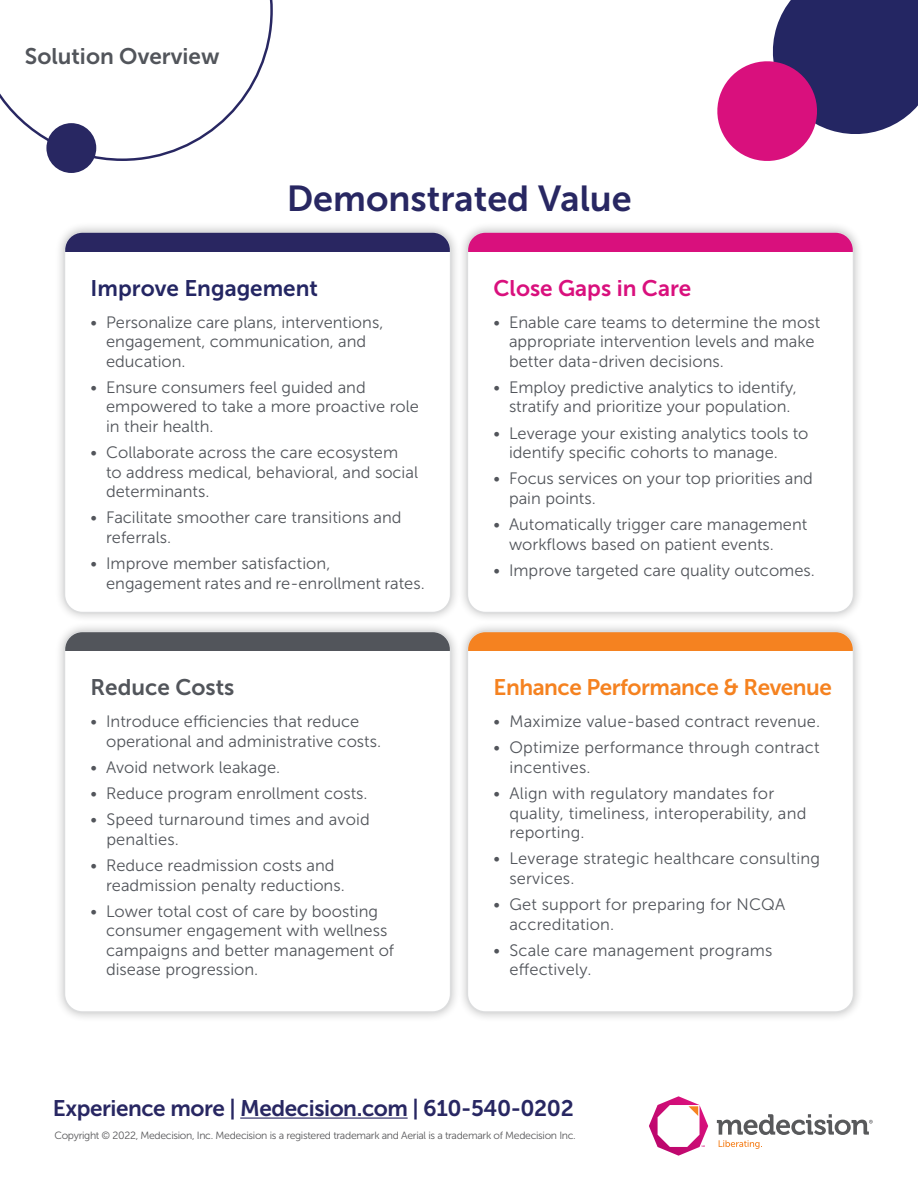
<style>
.page{position:relative;width:918px;height:1188px;background:#fff}
.page>*{position:absolute;margin:0;border:0;box-sizing:border-box;transform-origin:0 0}
.t1{font:36px "Museo Sans 700";color:#282762}
.t2{font:22.5px "Museo Sans 700";letter-spacing:-.02em;color:#282762}
.t3{font:22.5px "Museo Sans 700";color:#52555b}
.t4{font:22.5px "Museo Sans 700";letter-spacing:-.02em;color:#f58220}
.t5{font:22.5px "Museo Sans 700";color:#242663}
.t6{font:22.5px "Museo Sans 700";color:#d9107d}
.t7{font:16.5px/19.5px "Museo Sans 300";color:#52555b}
.t8{font:10.5px "Museo Sans 300";letter-spacing:-.03em;color:#58585a}
.s1{font-size:21.75px}
</style>
<div class="page">
<svg style="left:0;top:0;width:273px;height:162px"></svg>
<div style="left:46px;top:123px;width:50px;height:50px;background:#282762;border-radius:50%"></div>
<hr style="left:240px;top:1118px;width:168px;height:1px;background:#282762">
<svg style="left:649px;top:1096px;width:59px;height:60px"></svg>
<svg style="left:717px;top:1114px;width:156px;height:35px"></svg>
<div style="left:54px;top:222px;width:407px;height:401px;background:#000;opacity:.25"></div>
<div style="left:64px;top:232px;width:387px;height:381px;background:#fff;border-radius:18px"></div>
<div style="left:64px;top:232px;width:387px;height:20px;background:#292661"></div>
<div style="left:64px;top:231px;width:387px;height:382px;border:2px solid #dcddde;border-radius:18px"></div>
<div style="left:54px;top:621px;width:407px;height:401px;background:#000;opacity:.25"></div>
<div style="left:64px;top:631px;width:387px;height:381px;background:#fff;border-radius:18px"></div>
<div style="left:64px;top:631px;width:387px;height:20px;background:#52555b"></div>
<div style="left:64px;top:631px;width:387px;height:382px;border:2px solid #dcddde;border-radius:18px"></div>
<div style="left:457px;top:222px;width:407px;height:401px;background:#000;opacity:.25"></div>
<div style="left:467px;top:232px;width:387px;height:381px;background:#fff;border-radius:18px"></div>
<div style="left:467px;top:232px;width:387px;height:20px;background:#d9107d"></div>
<div style="left:467px;top:231px;width:387px;height:382px;border:2px solid #dcddde;border-radius:18px"></div>
<div style="left:457px;top:621px;width:407px;height:401px;background:#000;opacity:.25"></div>
<div style="left:467px;top:631px;width:387px;height:381px;background:#fff;border-radius:18px"></div>
<div style="left:467px;top:631px;width:387px;height:20px;background:#f58220"></div>
<div style="left:467px;top:631px;width:387px;height:382px;border:2px solid #dcddde;border-radius:18px"></div>
<svg style="left:717px;top:0;width:201px;height:161px"></svg>
<h2 class="t3" style="left:25px;top:44px;width:196px">Solution Overview</h2>
<h1 class="t1" style="left:287px;top:178px;width:347px">Demonstrated Value</h1>
<h2 class="t5" style="left:91px;top:276px;width:229px">Improve Engagement</h2>
<p class="t7" style="left:106px;top:312px;width:279px;text-indent:-15px">• Personalize care plans, interventions, engagement, communication, and education.</p>
<p class="t7" style="left:106px;top:378px;width:314px;text-indent:-15px">• Ensure consumers feel guided and empowered to take a more proactive role in their health.</p>
<p class="t7" style="left:106px;top:443px;width:314px;text-indent:-15px">• Collaborate across the care ecosystem<br>to address medical, behavioral, and social determinants.</p>
<p class="t7" style="left:106px;top:508px;width:297px;text-indent:-15px">• Facilitate smoother care transitions and referrals.</p>
<p class="t7" style="left:106px;top:554px;width:320px;text-indent:-15px">• Improve member satisfaction, engagement rates and re-enrollment rates.</p>
<h2 class="t3" style="left:91px;top:675px;width:145px">Reduce Costs</h2>
<p class="t7" style="left:106px;top:712px;width:277px;text-indent:-15px">• Introduce efficiencies that reduce operational and administrative costs.</p>
<p class="t7" style="left:91px;top:758px;width:191px">• Avoid network leakage.</p>
<p class="t7" style="left:91px;top:784px;width:279px">• Reduce program enrollment costs.</p>
<p class="t7" style="left:106px;top:810px;width:265px;text-indent:-16px">• Speed turnaround times and avoid penalties.</p>
<p class="t7" style="left:106px;top:856px;width:240px;text-indent:-15px">• Reduce readmission costs and readmission penalty reductions.</p>
<p class="t7" style="left:106px;top:902px;width:290px;text-indent:-15px">• Lower total cost of care by boosting consumer engagement with wellness campaigns and better management of disease progression.</p>
<h2 class="t6" style="left:494px;top:276px;width:199px">Close Gaps in Care</h2>
<p class="t7" style="left:509px;top:312px;width:313px;text-indent:-15px">• Enable care teams to determine the most appropriate intervention levels and make better data-driven decisions.</p>
<p class="t7" style="left:494px;top:378px;width:305px;text-align:center">• Employ predictive analytics to identify, stratify and prioritize your population.</p>
<p class="t7" style="left:509px;top:423px;width:301px;text-indent:-15px">• Leverage your existing analytics tools to identify specific cohorts to manage.</p>
<p class="t7" style="left:509px;top:469px;width:305px;text-indent:-15px">• Focus services on your top priorities and pain points.</p>
<p class="t7" style="left:509px;top:515px;width:300px;text-indent:-15px">• Automatically trigger care management workflows based on patient events.</p>
<p class="t7" style="left:494px;top:561px;width:323px">• Improve targeted care quality outcomes.</p>
<h2 class="t4" style="left:494px;top:675px;width:340px">Enhance Performance &amp; Revenue</h2>
<p class="t7" style="left:494px;top:712px;width:328px">• Maximize value-based contract revenue.</p>
<p class="t7" style="left:510px;top:738px;width:312px;text-indent:-16px">• Optimize performance through contract incentives.</p>
<p class="t7" style="left:510px;top:784px;width:298px;text-indent:-16px">• Align with regulatory mandates for quality, timeliness, interoperability, and reporting.</p>
<p class="t7" style="left:510px;top:849px;width:312px;text-indent:-16px">• Leverage strategic healthcare consulting services.</p>
<p class="t7" style="left:510px;top:895px;width:277px;text-indent:-16px">• Get support for preparing for NCQA accreditation.</p>
<p class="t7" style="left:510px;top:941px;width:264px;text-indent:-16px">• Scale care management programs effectively.</p>
<h2 class="t2" style="left:53px;top:1096px;width:522px">Experience more <span class="s1">|</span> Medecision.com <span class="s1">|</span> 610-540-0202</h2>
<p class="t8" style="left:54px;top:1130px;width:523px">Copyright © 2022, Medecision, Inc. Medecision is a registered trademark and Aerial is a trademark of Medecision Inc.</p>
</div>
